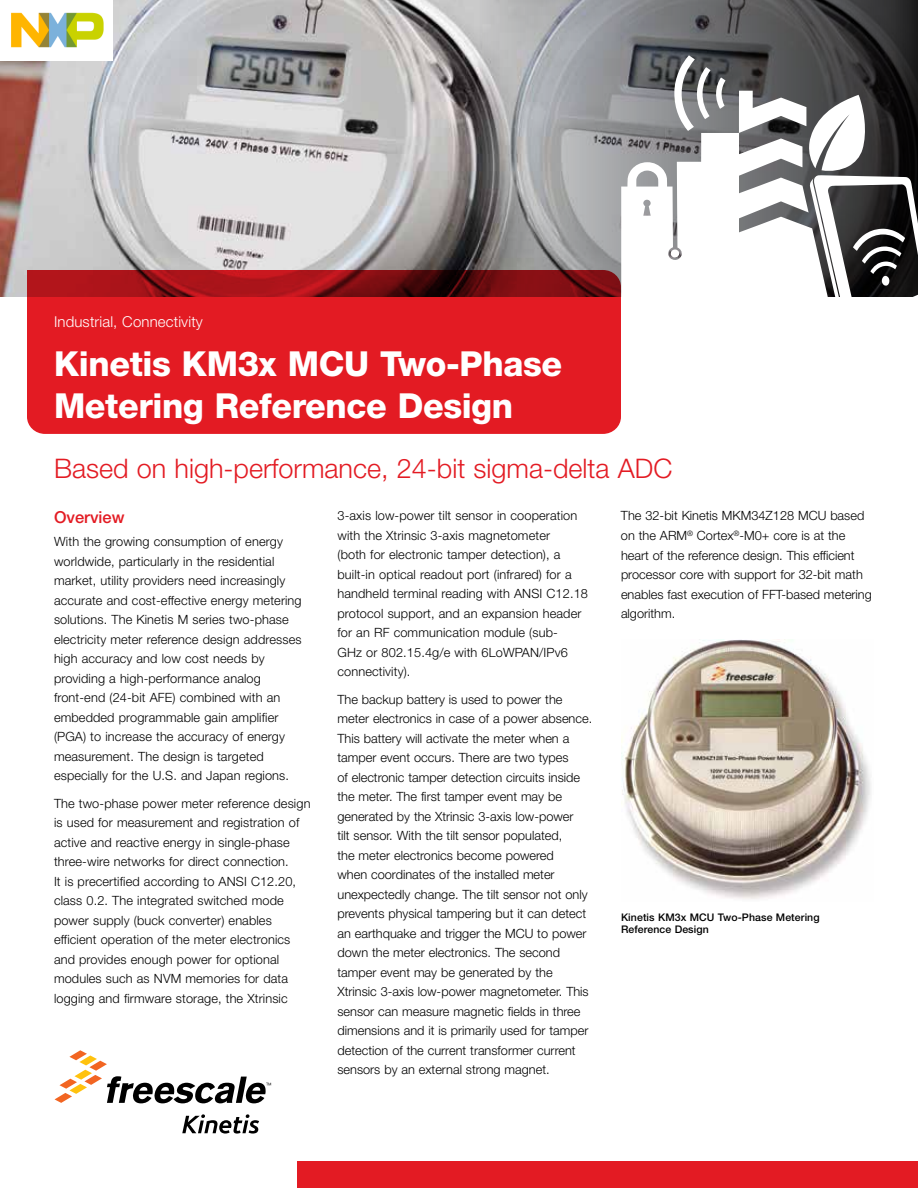
<style>
.page{position:relative;width:918px;height:1188px;background:#fff}
.page>*{position:absolute;margin:0;border:0;box-sizing:border-box;transform-origin:0 0}
.t1{font:800 34.5px/42px "Helvetica Neue LT Pro";letter-spacing:-.01em;color:#fff}
.t2{font:300 27px "Helvetica Neue LT Pro";color:#e31b23}
.t3{font:500 16.5px "Helvetica Neue LT Pro";color:#e31b23}
.t4{font:300 15px "Helvetica Neue LT Pro";letter-spacing:.01em;color:#fff}
.t5{font:300 12.75px/19.5px "Helvetica Neue LT Pro";letter-spacing:.01em;color:#000}
.t6{font:500 10.5px/12px "Helvetica Neue LT Pro";letter-spacing:.01em;color:#000}
</style>
<div class="page">
<div style="left:297px;top:1161px;width:621px;height:27px;background:#e31b23"></div>
<img style="left:0;top:0;width:476px;height:297px">
<svg style="left:476px;top:0;width:442px;height:270px;background:#7e7f81"></svg>
<svg style="left:27px;top:270px;width:594px;height:164px;background:#d41921"></svg>
<svg style="left:55px;top:1050px;width:216px;height:53px"></svg>
<svg style="left:182px;top:1114px;width:77px;height:20px"></svg>
<img style="left:621px;top:639px;width:250px;height:260px">
<svg style="left:674px;top:55px;width:52px;height:36px"></svg>
<svg style="left:621px;top:91px;width:297px;height:206px"></svg>
<img style="left:0;top:0;width:112px;height:60px">
<p class="t4" style="left:54px;top:312px;width:150px">Industrial, Connectivity</p>
<h1 class="t1" style="left:54px;top:342px;width:510px">Kinetis KM3x MCU Two-Phase<br>Metering Reference Design</h1>
<h2 class="t2" style="left:54px;top:452px;width:620px">Based on high-performance, 24-bit sigma-delta ADC</h2>
<p class="t3" style="left:54px;top:507px;width:72px">Overview</p>
<p class="t5" style="left:54px;top:532px;width:249px">With the growing consumption of energy worldwide, particularly in the residential market, utility providers need increasingly accurate and cost-effective energy metering solutions. The Kinetis M series two-phase electricity meter reference design addresses high accuracy and low cost needs by providing a high-performance analog front-end (24-bit AFE) combined with an embedded programmable gain amplifier (PGA) to increase the accuracy of energy measurement. The design is targeted especially for the U.S. and Japan regions.</p>
<p class="t5" style="left:54px;top:793px;width:258px">The two-phase power meter reference design is used for measurement and registration of active and reactive energy in single-phase three-wire networks for direct connection.<br>It is precertified according to ANSI C12.20, class 0.2. The integrated switched mode power supply (buck converter) enables efficient operation of the meter electronics and provides enough power for optional modules such as NVM memories for data logging and firmware storage, the Xtrinsic</p>
<p class="t5" style="left:337px;top:506px;width:252px">3-axis low-power tilt sensor in cooperation with the Xtrinsic 3-axis magnetometer<br>(both for electronic tamper detection), a built-in optical readout port (infrared) for a handheld terminal reading with ANSI C12.18 protocol support, and an expansion header for an RF communication module (sub-<br>GHz or 802.15.4g/e with 6LoWPAN/IPv6 connectivity).</p>
<p class="t5" style="left:337px;top:689px;width:256px">The backup battery is used to power the meter electronics in case of a power absence.<br>This battery will activate the meter when a tamper event occurs. There are two types<br>of electronic tamper detection circuits inside the meter. The first tamper event may be generated by the Xtrinsic 3-axis low-power<br>tilt sensor. With the tilt sensor populated,<br>the meter electronics become powered<br>when coordinates of the installed meter unexpectedly change. The tilt sensor not only prevents physical tampering but it can detect an earthquake and trigger the MCU to power down the meter electronics. The second tamper event may be generated by the Xtrinsic 3-axis low-power magnetometer. This sensor can measure magnetic fields in three dimensions and it is primarily used for tamper detection of the current transformer current sensors by an external strong magnet.</p>
<p class="t5" style="left:621px;top:506px;width:252px">The 32-bit Kinetis MKM34Z128 MCU based on the ARM<sup>®</sup> Cortex<sup>®</sup>-M0+ core is at the heart of the reference design. This efficient processor core with support for 32-bit math enables fast execution of FFT-based metering algorithm.</p>
<p class="t6" style="left:621px;top:912px;width:200px">Kinetis KM3x MCU Two-Phase Metering<br>Reference Design</p>
</div>
